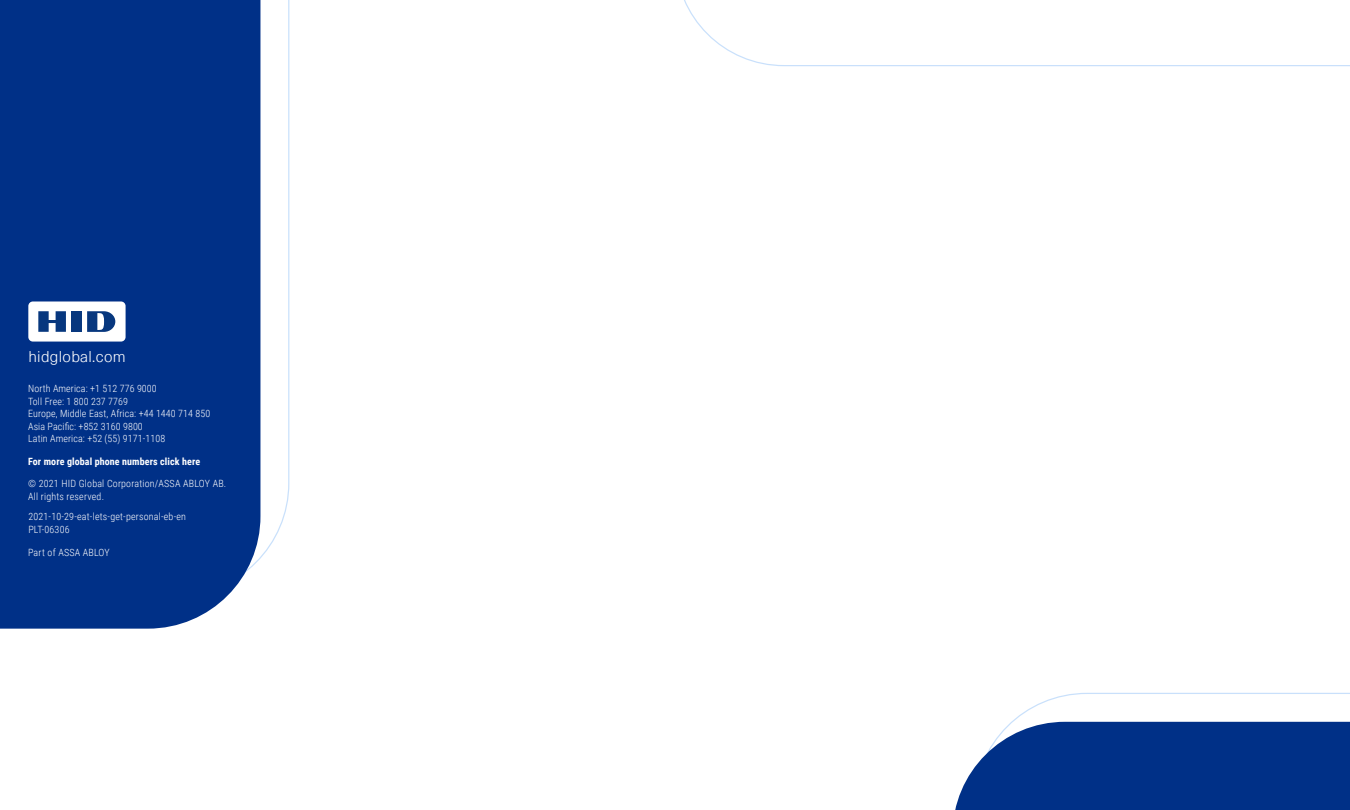
<style>
.page{position:relative;width:1350px;height:810px;background:#fff}
.page>*{position:absolute;margin:0;border:0;box-sizing:border-box;transform-origin:0 0}
.t1{font:300 15.25px "Neue Haas Unica Pro";letter-spacing:.02em;color:#fff}
.t2{font:300 10px/12.5px "Roboto Condensed";letter-spacing:.01em;color:#fff}
.t3{font:700 10px "Roboto Condensed";letter-spacing:.01em;color:#fff}
</style>
<div class="page">
<svg style="left:260px;top:0;width:30px;height:559px"></svg>
<div style="left:0;top:0;width:260px;height:629px;background:#003087"></div>
<svg style="left:1011px;top:692px;width:339px;height:30px"></svg>
<svg style="left:684px;top:0;width:666px;height:67px"></svg>
<svg style="left:955px;top:722px;width:395px;height:88px;background:#113e8f"></svg>
<div style="left:28px;top:302px;width:98px;height:40px;background:#fff;border-radius:4px"></div>
<div style="left:71px;top:311px;width:11px;height:21px;background:#07377e"></div>
<svg style="left:38px;top:311px;width:28px;height:21px"></svg>
<svg style="left:87px;top:311px;width:28px;height:21px"></svg>
<h1 class="t1" style="left:28px;top:348px;width:99px">hidglobal.com</h1>
<p class="t2" style="left:28px;top:382px;width:184px">North America: +1 512 776 9000<br>Toll Free: 1 800 237 7769<br>Europe, Middle East, Africa: +44 1440 714 850<br>Asia Pacific: +852 3160 9800<br>Latin America: +52 (55) 9171-1108</p>
<p class="t3" style="left:28px;top:454px;width:174px">For more global phone numbers click here</p>
<p class="t2" style="left:28px;top:477px;width:200px">© 2021 HID Global Corporation/ASSA ABLOY AB.<br>All rights reserved.</p>
<p class="t2" style="left:28px;top:510px;width:159px">2021-10-29-eat-lets-get-personal-eb-en<br>PLT-06306</p>
<p class="t2" style="left:28px;top:545px;width:83px">Part of ASSA ABLOY</p>
</div>
